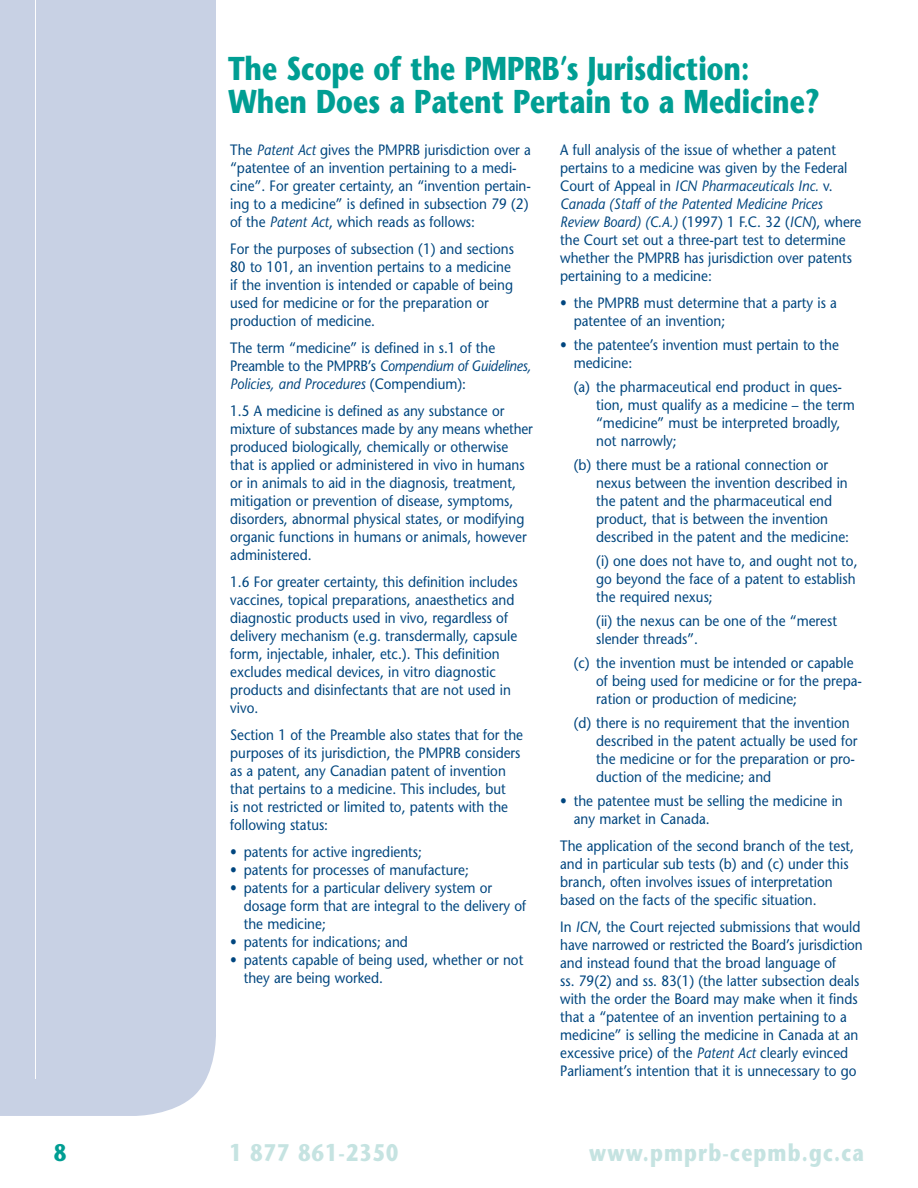
<style>
.page{position:relative;width:918px;height:1188px;background:#fff}
.page>*{position:absolute;margin:0;border:0;box-sizing:border-box;transform-origin:0 0}
.t1{font:700 33px/33px "Stone Sans";color:#009e93;scale:.8 1}
.t2{font:700 24px "Stone Sans";letter-spacing:.065em;color:#c5e3e1;scale:.8 1}
.t3{font:700 24px "Stone Sans";color:#009e93;scale:.8 1}
.t4{font:15px/18px "Stone Sans";color:#00467f;scale:.9 1}
.s1{font-style:italic}
</style>
<div class="page">
<div style="left:0;top:0;width:216px;height:1116px;background:#c8d1e4"></div>
<hr style="left:35px;top:0;width:1px;height:1079px;background:#fff">
<h1 class="t1" style="left:228px;top:55px;width:742px">The Scope of the PMPRB’s Jurisdiction:<br>When Does a Patent Pertain to a Medicine?</h1>
<p class="t4" style="left:230px;top:142px;width:336px">The <span class="s1">Patent Act</span> gives the PMPRB jurisdiction over a “patentee of an invention pertaining to a medi&shy;cine”. For greater certainty, an “invention pertain&shy;ing to a medicine” is defined in subsection 79 (2) of the <span class="s1">Patent Act</span>, which reads as follows:</p>
<p class="t4" style="left:230px;top:241px;width:317px">For the purposes of subsection (1) and sections 80 to 101, an invention pertains to a medicine if the invention is intended or capable of being used for medicine or for the preparation or production of medicine.</p>
<p class="t4" style="left:230px;top:340px;width:336px">The term “medicine” is defined in s.1 of the<br>Preamble to the PMPRB’s <span class="s1">Compendium of Guidelines,<br>Policies, and Procedures</span> (Compendium):</p>
<p class="t4" style="left:230px;top:403px;width:338px">1.5 A medicine is defined as any substance or mixture of substances made by any means whether produced biologically, chemically or otherwise that is applied or administered in vivo in humans or in animals to aid in the diagnosis, treatment, mitigation or prevention of disease, symptoms, disorders, abnormal physical states, or modifying organic functions in humans or animals, however administered.</p>
<p class="t4" style="left:230px;top:574px;width:321px">1.6 For greater certainty, this definition includes vaccines, topical preparations, anaesthetics and diagnostic products used in vivo, regardless of delivery mechanism (e.g. transdermally, capsule form, injectable, inhaler, etc.). This definition excludes medical devices, in vitro diagnostic products and disinfectants that are not used in vivo.</p>
<p class="t4" style="left:230px;top:727px;width:327px">Section 1 of the Preamble also states that for the purposes of its jurisdiction, the PMPRB considers as a patent, any Canadian patent of invention that pertains to a medicine. This includes, but<br>is not restricted or limited to, patents with the following status:</p>
<p class="t4" style="left:230px;top:844px;width:215px">• patents for active ingredients;</p>
<p class="t4" style="left:230px;top:862px;width:267px">• patents for processes of manufacture;</p>
<p class="t4" style="left:244px;top:880px;width:315px;text-indent:-14px">• patents for a particular delivery system or dosage form that are integral to the delivery of the medicine;</p>
<p class="t4" style="left:230px;top:934px;width:199px">• patents for indications; and</p>
<p class="t4" style="left:244px;top:952px;width:312px;text-indent:-14px">• patents capable of being used, whether or not they are being worked.</p>
<p class="t4" style="left:560px;top:142px;width:336px">A full analysis of the issue of whether a patent pertains to a medicine was given by the Federal Court of Appeal in <span class="s1">ICN Pharmaceuticals Inc.</span> v.<br><span class="s1">Canada (Staff of the Patented Medicine Prices Review Board) (C.A.)</span> (1997) 1 F.C. 32 (<span class="s1">ICN</span>), where the Court set out a three-part test to determine whether the PMPRB has jurisdiction over patents pertaining to a medicine:</p>
<p class="t4" style="left:574px;top:295px;width:294px;text-indent:-14px">• the PMPRB must determine that a party is a patentee of an invention;</p>
<p class="t4" style="left:574px;top:337px;width:296px;text-indent:-14px">• the patentee’s invention must pertain to the medicine:</p>
<p class="t4" style="left:596px;top:379px;width:289px;text-indent:-23px">(a) the pharmaceutical end product in ques&shy;tion, must qualify as a medicine – the term “medicine” must be interpreted broadly, not narrowly;</p>
<p class="t4" style="left:596px;top:457px;width:282px;text-indent:-23px">(b) there must be a rational connection or nexus between the invention described in the patent and the pharmaceutical end product, that is between the invention described in the patent and the medicine:</p>
<p class="t4" style="left:596px;top:553px;width:292px">(i) one does not have to, and ought not to, go beyond the face of a patent to establish the required nexus;</p>
<p class="t4" style="left:596px;top:613px;width:269px">(ii) the nexus can be one of the “merest slender threads”.</p>
<p class="t4" style="left:596px;top:655px;width:297px;text-indent:-23px">(c) the invention must be intended or capable of being used for medicine or for the prepa&shy;ration or production of medicine;</p>
<p class="t4" style="left:596px;top:715px;width:292px;text-indent:-23px">(d) there is no requirement that the invention described in the patent actually be used for the medicine or for the preparation or pro&shy;duction of the medicine; and</p>
<p class="t4" style="left:574px;top:793px;width:300px;text-indent:-14px">• the patentee must be selling the medicine in any market in Canada.</p>
<p class="t4" style="left:560px;top:838px;width:328px">The application of the second branch of the test, and in particular sub tests (b) and (c) under this branch, often involves issues of interpretation based on the facts of the specific situation.</p>
<p class="t4" style="left:560px;top:919px;width:338px">In <span class="s1">ICN</span>, the Court rejected submissions that would have narrowed or restricted the Board’s jurisdiction and instead found that the broad language of<br>ss. 79(2) and ss. 83(1) (the latter subsection deals with the order the Board may make when it finds that a “patentee of an invention pertaining to a medicine” is selling the medicine in Canada at an excessive price) of the <span class="s1">Patent Act</span> clearly evinced Parliament’s intention that it is unnecessary to go</p>
<h2 class="t3" style="left:54px;top:1143px;width:17px">8</h2>
<h2 class="t2" style="left:230px;top:1143px;width:212px">1 877 861-2350</h2>
<h2 class="t2" style="left:589px;top:1143px;width:345px">www.pmprb-cepmb.gc.ca</h2>
</div>
